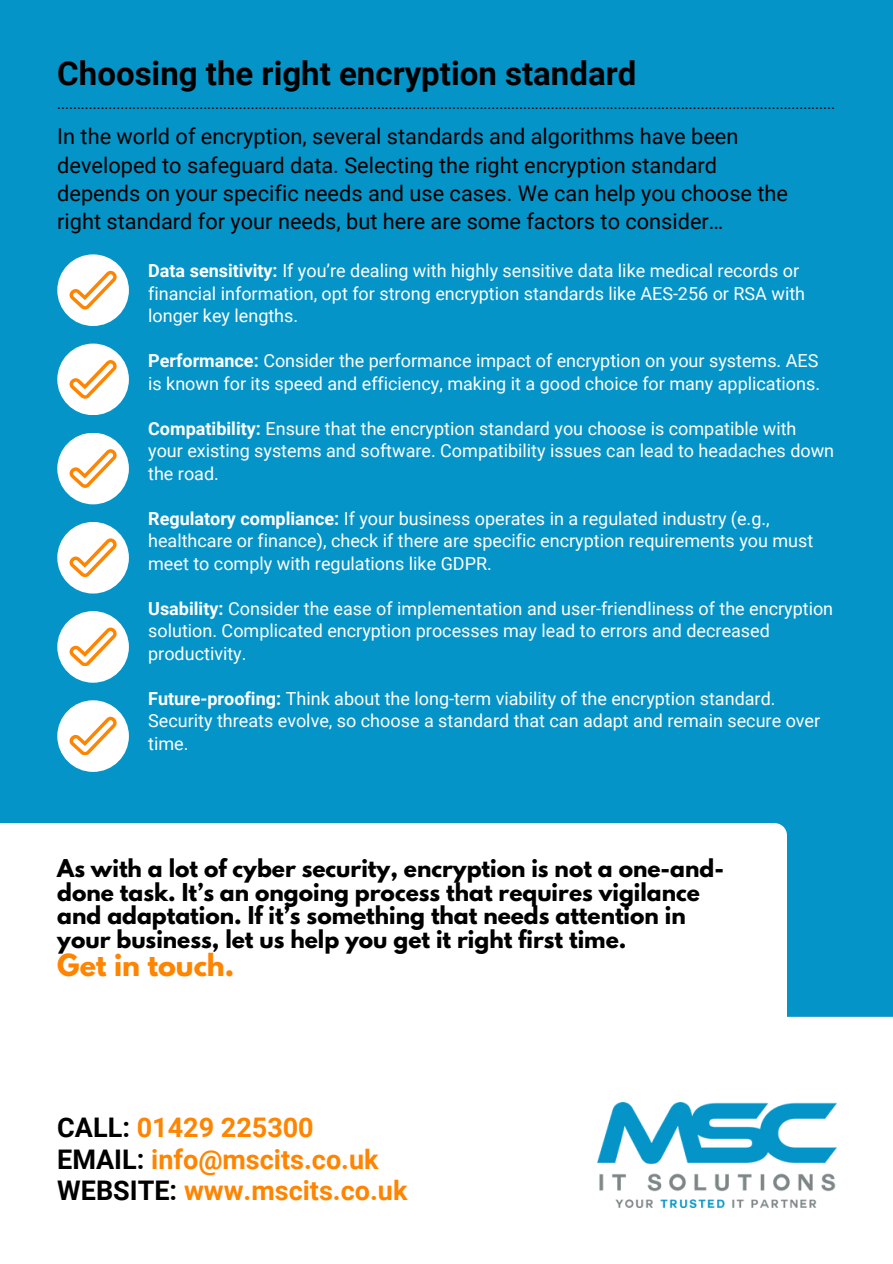
<style>
.page{position:relative;width:893px;height:1264px;background:#fff}
.page>*{position:absolute;margin:0;border:0;box-sizing:border-box;transform-origin:0 0}
.t1{font:700 33px "Roboto";color:#000}
.t2{font:700 27px/31.5px "Roboto";color:#ff8400}
.t3{font:700 27px "League Spartan";color:#ff8400}
.t4{font:21.75px/28.2px "Roboto";color:#000}
.t5{font:700 21.75px/23.7px "League Spartan";color:#000}
.t6{font:18px/22.5px "Roboto";color:#fff}
.t7{font:15px "Roboto";color:#000}
.s1{font-weight:700}
.s2{color:#000}
</style>
<div class="page">
<div style="left:0;top:0;width:892px;height:1263px;background:#0494c8"></div>
<div style="left:0;top:1016px;width:892px;height:247px;background:#fff"></div>
<div style="left:0;top:823px;width:786px;height:221px;background:#fff"></div>
<div style="left:57px;top:254px;width:72px;height:72px;background:#fff;border-radius:50%"></div>
<svg style="left:69px;top:271px;width:48px;height:38px"></svg>
<div style="left:57px;top:343px;width:72px;height:72px;background:#fff;border-radius:50%"></div>
<svg style="left:69px;top:360px;width:48px;height:38px"></svg>
<div style="left:57px;top:433px;width:72px;height:71px;background:#fff;border-radius:50%"></div>
<svg style="left:69px;top:449px;width:48px;height:38px"></svg>
<div style="left:57px;top:522px;width:72px;height:71px;background:#fff;border-radius:50%"></div>
<svg style="left:69px;top:538px;width:48px;height:38px"></svg>
<div style="left:57px;top:611px;width:72px;height:71px;background:#fff;border-radius:50%"></div>
<svg style="left:69px;top:627px;width:48px;height:38px"></svg>
<div style="left:57px;top:700px;width:72px;height:72px;background:#fff;border-radius:50%"></div>
<svg style="left:69px;top:716px;width:48px;height:39px"></svg>
<img style="left:598px;top:1102px;width:238px;height:105px">
<p class="t1" style="left:57px;top:54px;width:580px">Choosing the right encryption standard</p>
<h3 class="t7" style="left:57px;top:95px;width:779px">.....................................................................................................................................................................................................</h3>
<p class="t4" style="left:57px;top:123px;width:732px">In the world of encryption, several standards and algorithms have been developed to safeguard data. Selecting the right encryption standard depends on your specific needs and use cases. We can help you choose the right standard for your needs, but here are some factors to consider…</p>
<p class="t6" style="left:148px;top:260px;width:658px"><span class="s1">Data sensitivity:</span> If you’re dealing with highly sensitive data like medical records or financial information, opt for strong encryption standards like AES-256 or RSA with longer key lengths.</p>
<p class="t6" style="left:148px;top:350px;width:673px"><span class="s1">Performance:</span> Consider the performance impact of encryption on your systems. AES is known for its speed and efficiency, making it a good choice for many applications.</p>
<p class="t6" style="left:148px;top:417px;width:687px"><span class="s1">Compatibility:</span> Ensure that the encryption standard you choose is compatible with your existing systems and software. Compatibility issues can lead to headaches down the road.</p>
<p class="t6" style="left:148px;top:507px;width:666px"><span class="s1">Regulatory compliance:</span> If your business operates in a regulated industry (e.g., healthcare or finance), check if there are specific encryption requirements you must meet to comply with regulations like GDPR.</p>
<p class="t6" style="left:148px;top:597px;width:686px"><span class="s1">Usability:</span> Consider the ease of implementation and user-friendliness of the encryption solution. Complicated encryption processes may lead to errors and decreased productivity.</p>
<h4 class="t6" style="left:148px;top:687px;width:673px"><span class="s1">Future-proofing:</span> Think about the long-term viability of the encryption standard.<br>Security threats evolve, so choose a standard that can adapt and remain secure over time.</h4>
<p class="t5" style="left:57px;top:859px;width:668px">As with a lot of cyber security, encryption is not a one-and&shy;done task. It’s an ongoing process that requires vigilance and adaptation. If it’s something that needs attention in your business, let us help you get it right first time.</p>
<p class="t3" style="left:57px;top:951px;width:178px">Get in touch.</p>
<h4 class="t2" style="left:57px;top:1112px;width:351px"><span class="s2">CALL:</span> 01429 225300<br><span class="s2">EMAIL:</span> info@mscits.co.uk<br><span class="s2">WEBSITE:</span> www.mscits.co.uk</h4>
</div>
